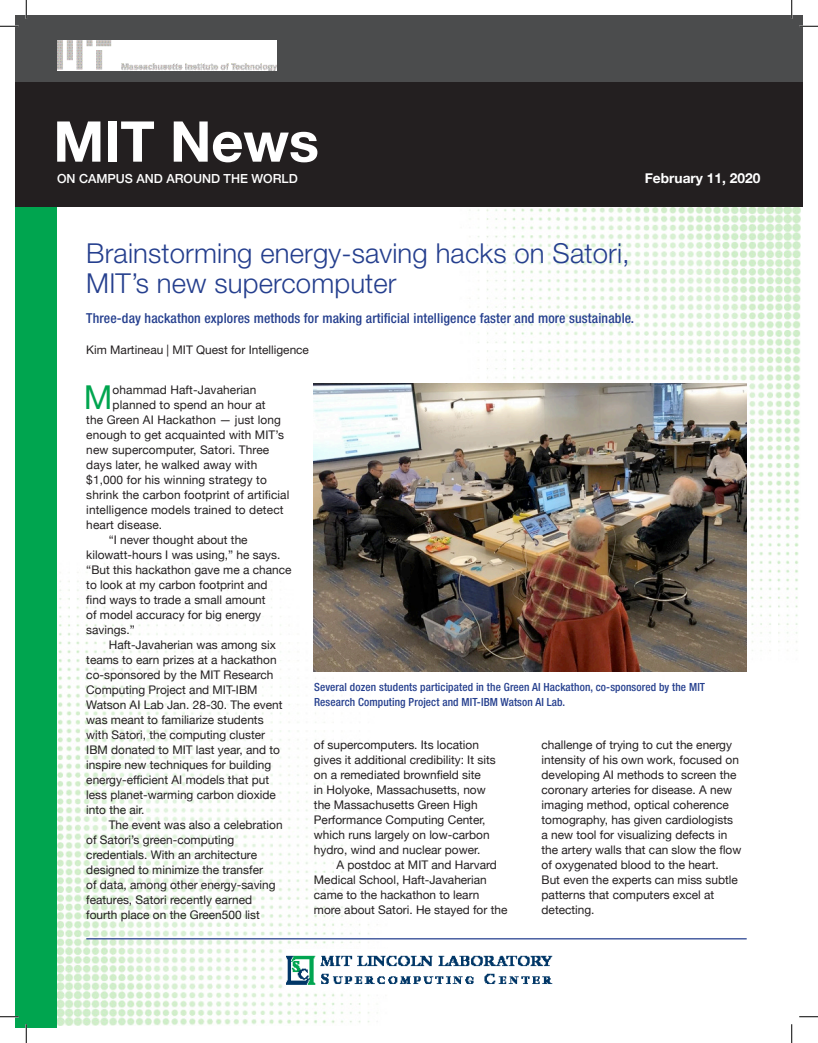
<style>
.page{position:relative;width:818px;height:1043px;background:#fff}
.page>*{position:absolute;margin:0;border:0;box-sizing:border-box;transform-origin:0 0}
.t1{font:700 56.25px "Helvetica Neue";letter-spacing:-.005em;color:#fff}
.Body_Text_Intro_Para{font:32.88px "Helvetica Neue";color:#00a54f}
.Title_-_45pt{font:300 27.5px/30px "Helvetica Neue LT Std";letter-spacing:.005em;color:#253f8e}
.Subtitle_-_11pt{font:500 condensed 13.75px "Helvetica Neue LT Std";letter-spacing:.01em;color:#253f8e}
.t2{font:700 13.75px "Helvetica Neue";color:#fff}
.t3{font:500 12.5px "Helvetica Neue";color:#fff}
.Body_Text_-_9_5pt{font:11.88px/15px "Helvetica Neue";color:#231f20}
.Body_Text_Intro_Para-2{font:11.88px "Helvetica Neue";letter-spacing:.01em;color:#231f20}
.Author_-_9_5pt{font:11.88px "Helvetica Neue LT Std";color:#231f20}
.Photo_Caption_-_9pt{font:500 condensed 11.25px/15px "Helvetica Neue LT Std";letter-spacing:.01em;color:#253f8e}
</style>
<div class="page">
<img style="left:460px;top:206px;width:340px;height:466px">
<img style="left:56px;top:527px;width:332px;height:498px">
<div style="left:15px;top:202px;width:41px;height:826px;background:#00a54f"></div>
<img style="left:287px;top:949px;width:266px;height:40px">
<hr style="left:86px;top:938px;width:660px;height:1px;background:#253f8e">
<img style="left:314px;top:383px;width:432px;height:288px">
<div style="left:15px;top:26px;width:787px;height:180px;background:#231f20"></div>
<div style="left:15px;top:15px;width:787px;height:66px;background:#4b4c4d"></div>
<img style="left:57px;top:40px;width:219px;height:30px">
<svg style="left:0;top:25px;width:19px;height:2px"></svg>
<svg style="left:799px;top:25px;width:19px;height:2px"></svg>
<svg style="left:0;top:1015px;width:19px;height:2px"></svg>
<svg style="left:799px;top:1016px;width:19px;height:1px"></svg>
<svg style="left:25px;top:0;width:2px;height:19px"></svg>
<svg style="left:25px;top:1024px;width:2px;height:18px"></svg>
<svg style="left:791px;top:0;width:1px;height:19px"></svg>
<svg style="left:791px;top:1024px;width:1px;height:18px"></svg>
<p class="t1" style="left:53px;top:97px;width:267px">MIT News</p>
<p class="t3" style="left:57px;top:169px;width:242px">ON CAMPUS AND AROUND THE WORLD</p>
<p class="t2" style="left:644px;top:167px;width:117px">February 11, 2020</p>
<p class="Title_-_45pt" style="left:86px;top:238px;width:545px">Brainstorming energy-saving hacks on Satori,<br>MIT’s new supercomputer</p>
<p class="Subtitle_-_11pt" style="left:86px;top:310px;width:549px">Three-day hackathon explores methods for making artificial intelligence faster and more sustainable.</p>
<p class="Author_-_9_5pt" style="left:86px;top:343px;width:224px">Kim Martineau | MIT Quest for Intelligence</p>
<p class="Body_Text_Intro_Para" style="left:84px;top:373px;width:30px">M</p>
<p class="Body_Text_Intro_Para-2" style="left:113px;top:381px;width:145px">ohammad Haft-Javaherian</p>
<p class="Body_Text_Intro_Para-2" style="left:113px;top:396px;width:154px">planned to spend an hour at</p>
<p class="Body_Text_Intro_Para-2" style="left:86px;top:411px;width:196px">the Green AI Hackathon — just long</p>
<p class="Body_Text_Intro_Para-2" style="left:86px;top:426px;width:199px">enough to get acquainted with MIT’s</p>
<p class="Body_Text_Intro_Para-2" style="left:86px;top:441px;width:184px">new supercomputer, Satori. Three</p>
<p class="Body_Text_Intro_Para-2" style="left:86px;top:456px;width:172px">days later, he walked away with</p>
<p class="Body_Text_Intro_Para-2" style="left:86px;top:471px;width:182px">$1,000 for his winning strategy to</p>
<p class="Body_Text_Intro_Para-2" style="left:86px;top:486px;width:205px">shrink the carbon footprint of artificial</p>
<p class="Body_Text_Intro_Para-2" style="left:86px;top:501px;width:199px">intelligence models trained to detect</p>
<p class="Body_Text_Intro_Para-2" style="left:86px;top:516px;width:77px">heart disease.</p>
<p class="Body_Text_-_9_5pt" style="left:86px;top:533px;width:207px;text-indent:22px">“I never thought about the kilowatt-hours I was using,” he says. “But this hackathon gave me a chance to look at my carbon footprint and<br>find ways to trade a small amount<br>of model accuracy for big energy savings.”</p>
<p class="Body_Text_-_9_5pt" style="left:86px;top:638px;width:198px;text-indent:22px">Haft-Javaherian was among six teams to earn prizes at a hackathon co-sponsored by the MIT Research<br>Computing Project and MIT-IBM<br>Watson AI Lab Jan. 28-30. The event was meant to familiarize students with Satori, the computing cluster<br>IBM donated to MIT last year, and to inspire new techniques for building energy-efficient AI models that put less planet-warming carbon dioxide into the air.</p>
<p class="Body_Text_-_9_5pt" style="left:86px;top:818px;width:198px;text-indent:22px">The event was also a celebration of Satori’s green-computing credentials. With an architecture designed to minimize the transfer<br>of data, among other energy-saving features, Satori recently earned fourth place on the Green500 list</p>
<p class="Photo_Caption_-_9pt" style="left:314px;top:679px;width:392px">Several dozen students participated in the Green AI Hackathon, co-sponsored by the MIT<br>Research Computing Project and MIT-IBM Watson AI Lab.</p>
<p class="Body_Text_-_9_5pt" style="left:314px;top:738px;width:183px">of supercomputers. Its location gives it additional credibility: It sits on a remediated brownfield site<br>in Holyoke, Massachusetts, now the Massachusetts Green High<br>Performance Computing Center, which runs largely on low-carbon hydro, wind and nuclear power.</p>
<p class="Body_Text_-_9_5pt" style="left:314px;top:858px;width:195px;text-indent:22px">A postdoc at MIT and Harvard<br>Medical School, Haft-Javaherian came to the hackathon to learn more about Satori. He stayed for the</p>
<p class="Body_Text_-_9_5pt" style="left:541px;top:738px;width:201px">challenge of trying to cut the energy intensity of his own work, focused on developing AI methods to screen the coronary arteries for disease. A new imaging method, optical coherence tomography, has given cardiologists a new tool for visualizing defects in the artery walls that can slow the flow of oxygenated blood to the heart.<br>But even the experts can miss subtle patterns that computers excel at detecting.</p>
</div>
